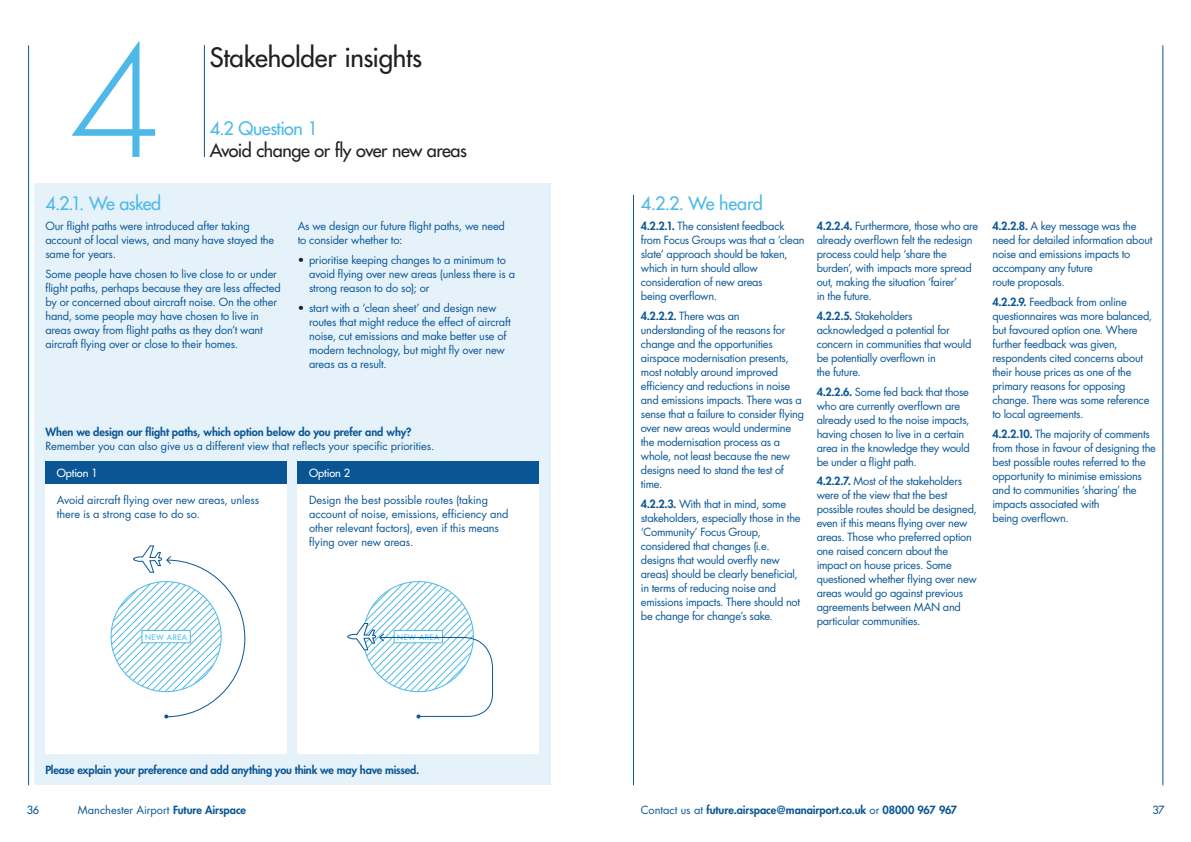
<style>
.page{position:relative;width:1191px;height:842px;background:#fff}
.page>*{position:absolute;margin:0;border:0;box-sizing:border-box;transform-origin:0 0}
.Number{font:300 148px "Futura Std";color:#4eb9e9}
.MainheadLevel1{font:500 26px "Futura Std";letter-spacing:-.01em;color:#231f20}
.OutQuoteLevel1{font:500 18px/22px "Futura Std";letter-spacing:-.025em;color:#231f20}
.OutQuoteLevel1-2{font:500 18px "Futura Std";letter-spacing:-.03em;color:#4eb9e9}
.Paragraph_Style_1{font:11px/14px "Futura Std";letter-spacing:-.02em;color:#0a5694}
.t1{font:800 11px "Futura Std";letter-spacing:-.01em;color:#0a5694}
.Paragraph_Style_1-2{font:11px "Futura Std";color:#0a5694}
.t2{font:500 11px "Futura Std";letter-spacing:-.01em;color:#fff}
.t3{font:500 11px "Futura Std";color:#0a5694}
.t4{font:500 7.5px "Futura Std";letter-spacing:.085em;color:#4eb9e9}
.s1{color:#4eb9e9}
.s2{color:#231f20}
.s3{font-weight:800}
.s4{font-weight:400}
</style>
<div class="page">
<hr style="left:28px;top:45px;width:1px;height:740px;background:#0a5694">
<hr style="left:1162px;top:45px;width:1px;height:740px;background:#0a5694">
<div style="left:34px;top:184px;width:516px;height:601px;background:#e5f2fa"></div>
<div style="left:298px;top:484px;width:241px;height:269px;background:#fff"></div>
<div style="left:45px;top:484px;width:241px;height:269px;background:#fff"></div>
<svg style="left:111px;top:545px;width:135px;height:173px"></svg>
<svg style="left:347px;top:582px;width:146px;height:136px"></svg>
<hr style="left:204px;top:45px;width:1px;height:112px;background:#0a5694">
<hr style="left:633px;top:195px;width:1px;height:590px;background:#0a5694">
<div style="left:45px;top:461px;width:241px;height:23px;background:#0a5694"></div>
<div style="left:298px;top:461px;width:241px;height:23px;background:#0a5694"></div>
<p class="Number" style="left:70px;top:13px;width:93px">4</p>
<h1 class="MainheadLevel1" style="left:210px;top:41px;width:214px">Stakeholder insights</h1>
<p class="OutQuoteLevel1" style="left:210px;top:117px;width:258px"><span class="s1">4.2 Question 1<br></span>Avoid change or fly over new areas</p>
<p class="OutQuoteLevel1-2" style="left:45px;top:192px;width:117px">4.2.1. We asked</p>
<p class="Paragraph_Style_1" style="left:45px;top:219px;width:230px">Our flight paths were introduced after taking account of local views, and many have stayed the same for years.</p>
<p class="Paragraph_Style_1" style="left:45px;top:267px;width:237px">Some people have chosen to live close to or under flight paths, perhaps because they are less affected by or concerned about aircraft noise. On the other hand, some people may have chosen to live in areas away from flight paths as they don’t want aircraft flying over or close to their homes.</p>
<p class="Paragraph_Style_1" style="left:298px;top:219px;width:209px">As we design our future flight paths, we need to consider whether to:</p>
<p class="Paragraph_Style_1" style="left:309px;top:253px;width:207px;text-indent:-11px"><span class="s2">•</span> prioritise keeping changes to a minimum to avoid flying over new areas (unless there is a strong reason to do so); or</p>
<p class="Paragraph_Style_1" style="left:309px;top:301px;width:203px;text-indent:-11px"><span class="s2">•</span> start with a ‘clean sheet’ and design new routes that might reduce the effect of aircraft noise, cut emissions and make better use of modern technology, but might fly over new areas as a result.</p>
<p class="Paragraph_Style_1" style="left:45px;top:425px;width:391px"><span class="s3">When we design our flight paths, which option below do you prefer and why?<br></span>Remember you can also give us a different view that reflects your specific priorities.</p>
<p class="t2" style="left:57px;top:466px;width:43px">Option 1</p>
<p class="t2" style="left:309px;top:466px;width:43px">Option 2</p>
<p class="Paragraph_Style_1" style="left:57px;top:493px;width:204px">Avoid aircraft flying over new areas, unless there is a strong case to do so.</p>
<p class="Paragraph_Style_1" style="left:309px;top:493px;width:201px">Design the best possible routes (taking account of noise, emissions, efficiency and other relevant factors), even if this means flying over new areas.</p>
<p class="t4" style="left:145px;top:632px;width:44px">NEW AREA</p>
<p class="t4" style="left:397px;top:632px;width:44px">NEW AREA</p>
<p class="t1" style="left:45px;top:763px;width:375px">Please explain your preference and add anything you think we may have missed.</p>
<p class="OutQuoteLevel1-2" style="left:641px;top:192px;width:124px">4.2.2. We heard</p>
<p class="Paragraph_Style_1" style="left:641px;top:219px;width:165px"><span class="s3">4.2.2.1.</span> The consistent feedback from Focus Groups was that a ‘clean slate’ approach should be taken, which in turn should allow consideration of new areas<br>being overflown.</p>
<p class="Paragraph_Style_1" style="left:641px;top:309px;width:165px"><span class="s3">4.2.2.2.</span> There was an understanding of the reasons for change and the opportunities airspace modernisation presents, most notably around improved efficiency and reductions in noise and emissions impacts. There was a sense that a failure to consider flying over new areas would undermine the modernisation process as a whole, not least because the new designs need to stand the test of time.</p>
<p class="Paragraph_Style_1" style="left:641px;top:497px;width:161px"><span class="s3">4.2.2.3.</span> With that in mind, some stakeholders, especially those in the ‘Community’ Focus Group, considered that changes (i.e. designs that would overfly new areas) should be clearly beneficial, in terms of reducing noise and emissions impacts. There should not be change for change’s sake.</p>
<p class="Paragraph_Style_1" style="left:816px;top:219px;width:163px"><span class="s3">4.2.2.4.</span> Furthermore, those who are already overflown felt the redesign process could help ‘share the burden’, with impacts more spread out, making the situation ‘fairer’<br>in the future.</p>
<p class="Paragraph_Style_1" style="left:816px;top:309px;width:156px"><span class="s3">4.2.2.5.</span> Stakeholders acknowledged a potential for concern in communities that would be potentially overflown in<br>the future.</p>
<p class="Paragraph_Style_1" style="left:816px;top:385px;width:155px"><span class="s3">4.2.2.6.</span> Some fed back that those who are currently overflown are already used to the noise impacts, having chosen to live in a certain area in the knowledge they would be under a flight path.</p>
<p class="Paragraph_Style_1" style="left:816px;top:474px;width:162px"><span class="s3">4.2.2.7.</span> Most of the stakeholders were of the view that the best possible routes should be designed, even if this means flying over new areas. Those who preferred option one raised concern about the impact on house prices. Some questioned whether flying over new areas would go against previous agreements between MAN and particular communities.</p>
<p class="Paragraph_Style_1" style="left:992px;top:219px;width:161px"><span class="s3">4.2.2.8.</span> A key message was the need for detailed information about noise and emissions impacts to accompany any future<br>route proposals.</p>
<p class="Paragraph_Style_1" style="left:992px;top:295px;width:161px"><span class="s3">4.2.2.9.</span> Feedback from online questionnaires was more balanced, but favoured option one. Where further feedback was given, respondents cited concerns about their house prices as one of the primary reasons for opposing change. There was some reference to local agreements.</p>
<p class="Paragraph_Style_1" style="left:992px;top:427px;width:165px"><span class="s3">4.2.2.10.</span> The majority of comments from those in favour of designing the best possible routes referred to the opportunity to minimise emissions and to communities ‘sharing’ the impacts associated with<br>being overflown.</p>
<p class="t3" style="left:27px;top:803px;width:14px">36</p>
<p class="Paragraph_Style_1-2" style="left:78px;top:803px;width:170px">Manchester Airport <span class="s3">Future Airspace</span></p>
<p class="t1" style="left:641px;top:803px;width:318px"><span class="s4">Contact us at</span> future.airspace@manairport.co.uk <span class="s4">or</span> 08000 967 967</p>
<p class="t3" style="left:1152px;top:803px;width:14px">37</p>
</div>
